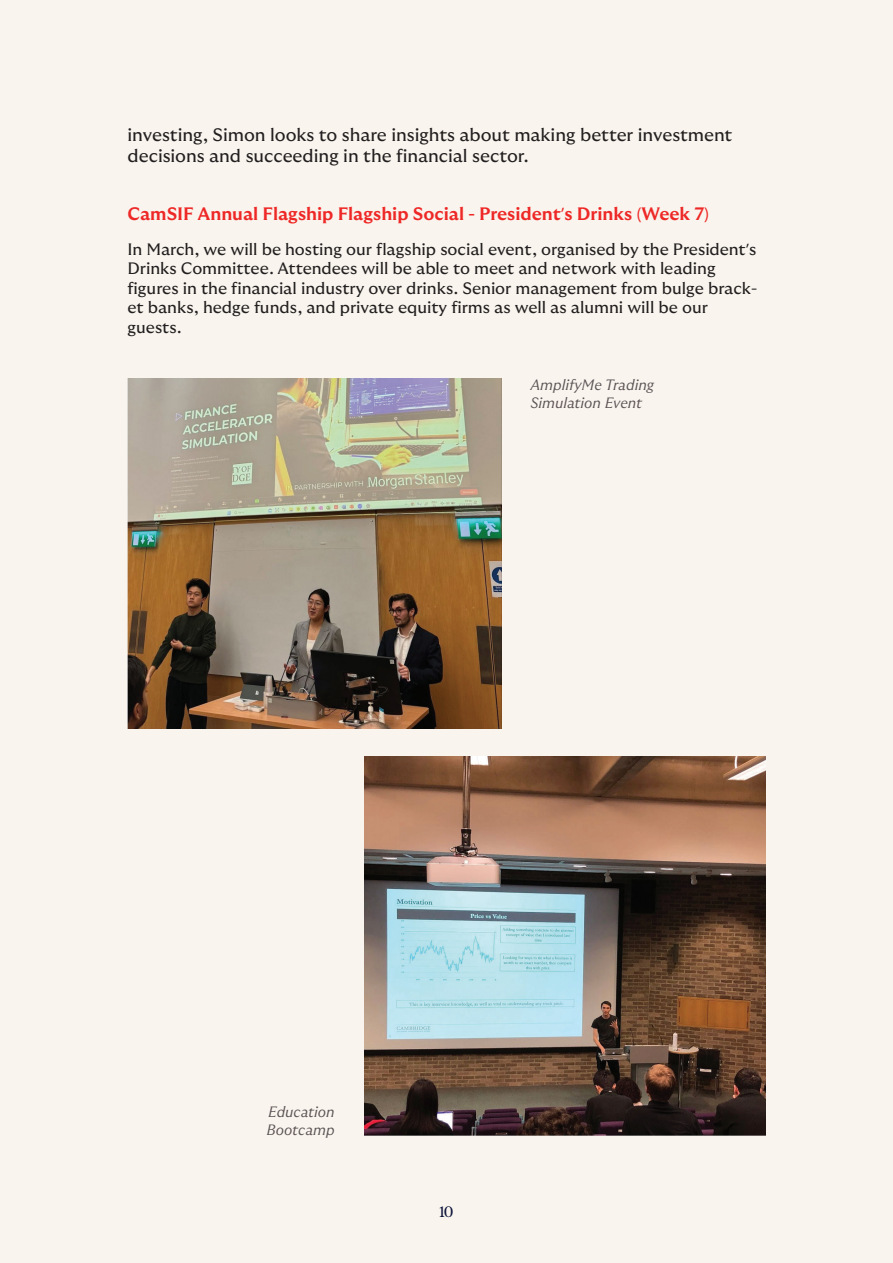
<style>
.page{position:relative;width:893px;height:1263px;background:#f9f5ee}
.page>*{position:absolute;margin:0;border:0;box-sizing:border-box;transform-origin:0 0}
.t1{font:18px/21px "GT Ultra Median";color:#231f20}
.t2{font:700 18px "GT Ultra Median";color:#ee2827}
.t3{font:16.5px/19.5px "GT Ultra Median";color:#231f20}
.t4{font:italic 300 15px/18px "GT Ultra Median";letter-spacing:-.005em;color:#5b5154}
.t5{font:15px "GT Ultra Fine";color:#0d133a}
.s1{font-family:"Myriad Pro";font-weight:400}
.s2{font-family:"Myriad Pro"}
</style>
<div class="page">
<img style="left:127px;top:379px;width:375px;height:349px">
<img style="left:364px;top:757px;width:401px;height:378px">
<p class="t1" style="left:128px;top:125px;width:606px">investing, Simon looks to share insights about making better investment decisions and succeeding in the financial sector.</p>
<p class="t2" style="left:128px;top:207px;width:583px">CamSIF Annual Flagship Flagship Social - President<span class="s1">’</span>s Drinks <span class="s1">(</span>Week 7<span class="s1">)</span></p>
<p class="t3" style="left:128px;top:241px;width:631px">In March, we will be hosting our flagship social event, organised by the President<span class="s2">’</span>s Drinks Committee. Attendees will be able to meet and network with leading figures in the financial industry over drinks. Senior management from bulge brack&shy;et banks, hedge funds, and private equity firms as well as alumni will be our guests.</p>
<p class="t4" style="left:530px;top:377px;width:125px">AmplifyMe Trading<br>Simulation Event</p>
<p class="t4" style="left:266px;top:1103px;width:70px">Education<br>Bootcamp</p>
<p class="t5" style="left:439px;top:1206px;width:16px">10</p>
</div>
